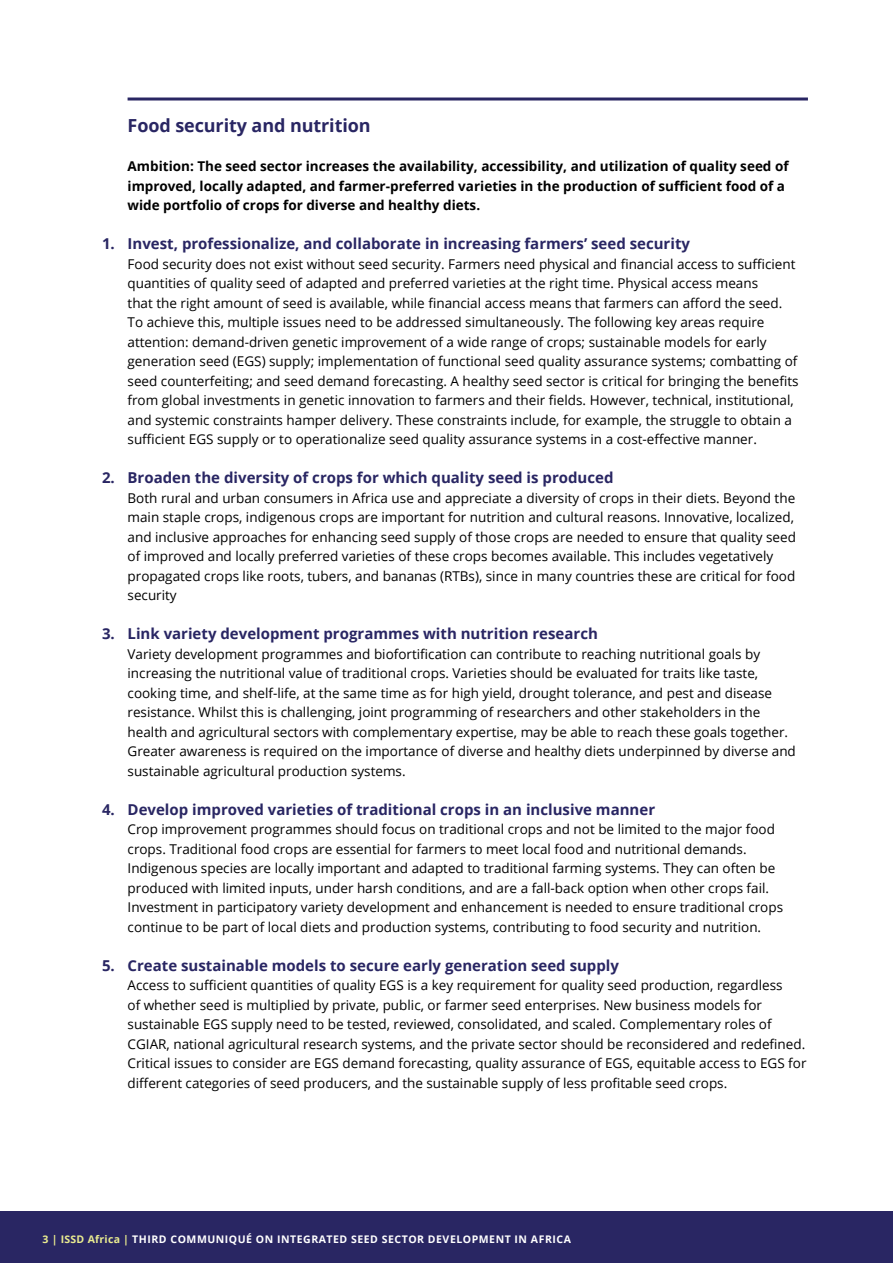
<style>
.page{position:relative;width:893px;height:1263px;background:#fff}
.page>*{position:absolute;margin:0;border:0;box-sizing:border-box;transform-origin:0 0}
.t1{font:700 18px "Open Sans";letter-spacing:-.005em;color:#292663}
.t2{font:700 15px "Open Sans";color:#292663}
.t3{font:13.5px/19.5px "Open Sans";color:#000}
.t4{font:700 13.5px/19.5px "Open Sans";color:#000}
.t5{font:700 10.5px "Open Sans";letter-spacing:.05em;color:#fff}
.s1{color:#eaec90}
</style>
<div class="page">
<div style="left:0;top:1212px;width:893px;height:51px;background:#292663"></div>
<hr style="left:128px;top:98px;width:680px;height:3px;background:#292663">
<h1 class="t1" style="left:128px;top:113px;width:245px">Food security and nutrition</h1>
<p class="t4" style="left:128px;top:156px;width:663px">Ambition: The seed sector increases the availability, accessibility, and utilization of quality seed of improved, locally adapted, and farmer-preferred varieties in the production of sufficient food of a wide portfolio of crops for diverse and healthy diets.</p>
<p class="t2" style="left:102px;top:233px;width:589px">1. Invest, professionalize, and collaborate in increasing farmers’ seed security</p>
<p class="t3" style="left:128px;top:254px;width:673px">Food security does not exist without seed security. Farmers need physical and financial access to sufficient quantities of quality seed of adapted and preferred varieties at the right time. Physical access means<br>that the right amount of seed is available, while financial access means that farmers can afford the seed.<br>To achieve this, multiple issues need to be addressed simultaneously. The following key areas require attention: demand-driven genetic improvement of a wide range of crops; sustainable models for early generation seed (EGS) supply; implementation of functional seed quality assurance systems; combatting of seed counterfeiting; and seed demand forecasting. A healthy seed sector is critical for bringing the benefits from global investments in genetic innovation to farmers and their fields. However, technical, institutional, and systemic constraints hamper delivery. These constraints include, for example, the struggle to obtain a sufficient EGS supply or to operationalize seed quality assurance systems in a cost-effective manner.</p>
<p class="t2" style="left:102px;top:467px;width:513px">2. Broaden the diversity of crops for which quality seed is produced</p>
<p class="t3" style="left:128px;top:488px;width:670px">Both rural and urban consumers in Africa use and appreciate a diversity of crops in their diets. Beyond the main staple crops, indigenous crops are important for nutrition and cultural reasons. Innovative, localized, and inclusive approaches for enhancing seed supply of those crops are needed to ensure that quality seed of improved and locally preferred varieties of these crops becomes available. This includes vegetatively propagated crops like roots, tubers, and bananas (RTBs), since in many countries these are critical for food security</p>
<p class="t2" style="left:102px;top:623px;width:497px">3. Link variety development programmes with nutrition research</p>
<p class="t3" style="left:128px;top:644px;width:670px">Variety development programmes and biofortification can contribute to reaching nutritional goals by increasing the nutritional value of traditional crops. Varieties should be evaluated for traits like taste, cooking time, and shelf-life, at the same time as for high yield, drought tolerance, and pest and disease resistance. Whilst this is challenging, joint programming of researchers and other stakeholders in the health and agricultural sectors with complementary expertise, may be able to reach these goals together.<br>Greater awareness is required on the importance of diverse and healthy diets underpinned by diverse and sustainable agricultural production systems.</p>
<p class="t2" style="left:102px;top:798px;width:555px">4. Develop improved varieties of traditional crops in an inclusive manner</p>
<p class="t3" style="left:128px;top:819px;width:657px">Crop improvement programmes should focus on traditional crops and not be limited to the major food crops. Traditional food crops are essential for farmers to meet local food and nutritional demands.<br>Indigenous species are locally important and adapted to traditional farming systems. They can often be produced with limited inputs, under harsh conditions, and are a fall-back option when other crops fail.<br>Investment in participatory variety development and enhancement is needed to ensure traditional crops continue to be part of local diets and production systems, contributing to food security and nutrition.</p>
<p class="t2" style="left:102px;top:954px;width:518px">5. Create sustainable models to secure early generation seed supply</p>
<p class="t3" style="left:128px;top:975px;width:680px">Access to sufficient quantities of quality EGS is a key requirement for quality seed production, regardless<br>of whether seed is multiplied by private, public, or farmer seed enterprises. New business models for sustainable EGS supply need to be tested, reviewed, consolidated, and scaled. Complementary roles of CGIAR, national agricultural research systems, and the private sector should be reconsidered and redefined.<br>Critical issues to consider are EGS demand forecasting, quality assurance of EGS, equitable access to EGS for different categories of seed producers, and the sustainable supply of less profitable seed crops.</p>
<p class="t5" style="left:43px;top:1231px;width:530px"><span class="s1">3 | ISSD Africa |</span> THIRD COMMUNIQUÉ ON INTEGRATED SEED SECTOR DEVELOPMENT IN AFRICA</p>
</div>
